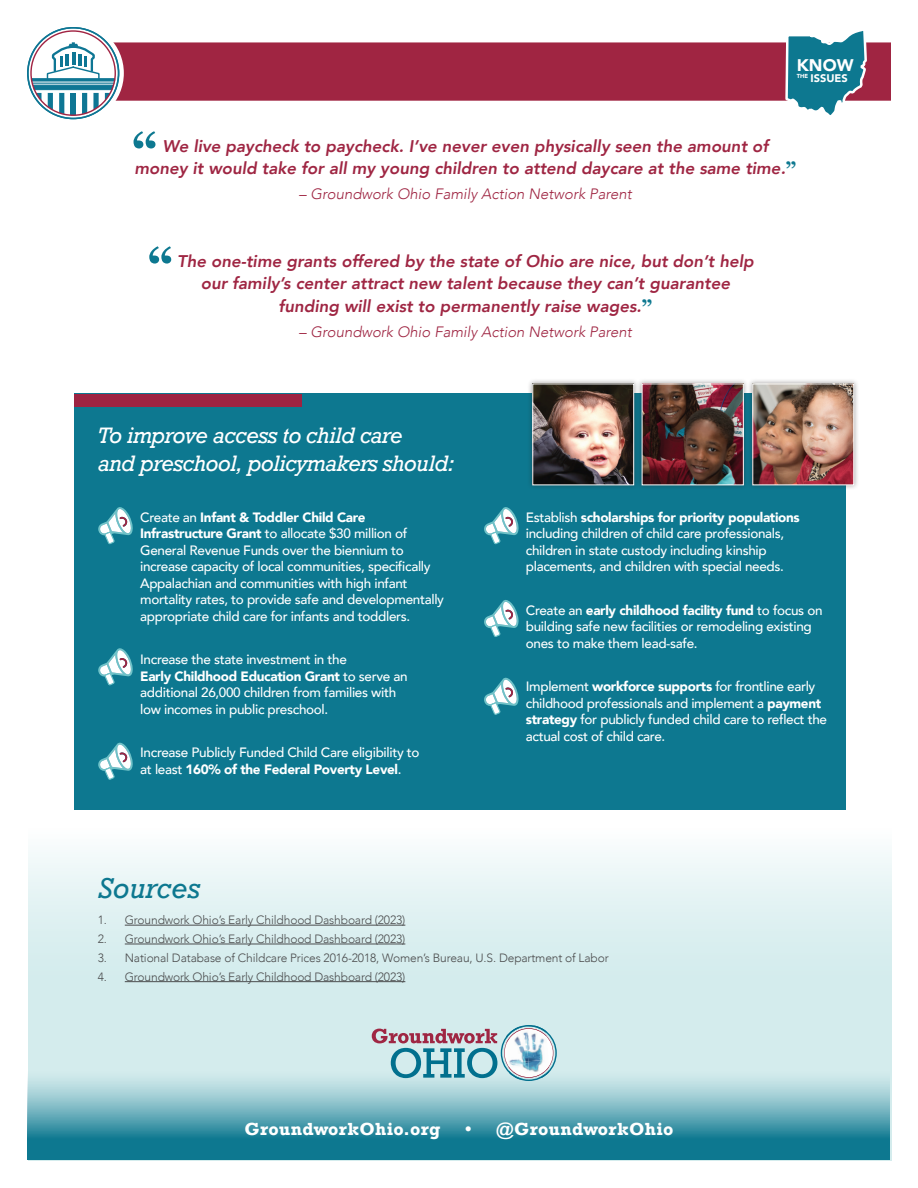
<style>
.page{position:relative;width:918px;height:1188px;background:#fff}
.page>*{position:absolute;margin:0;border:0;box-sizing:border-box;transform-origin:0 0}
.t1{font:700 50.25px "Georgia";color:#0d7890}
.t2{font:italic 27px "Rockwell";letter-spacing:.005em;color:#0d7890}
.t3{font:italic 21px/28.5px "Rockwell";letter-spacing:-.02em;color:#fff}
.t4{font:700 18px "Rockwell";letter-spacing:.02em;color:#fff}
.t5{font:italic 800 16.8px/22.5px "Avenir";color:#9f2643;text-align:center}
.t6{font:900 16.8px "Avenir";color:#fff}
.t7{font:italic 300 15px "Avenir";color:#9f2643}
.t8{font:500 13.5px/16.5px "Avenir";letter-spacing:-.025em;color:#fff}
.t9{font:300 12px "Avenir";letter-spacing:-.01em;color:#4b4c4d}
.t10{font:900 10.95px "Avenir";letter-spacing:.005em;color:#fff}
.s1{font-family:"Georgia";font-weight:700;font-style:normal;font-size:21px;color:#0d7890}
.s2{font-weight:900}
</style>
<div class="page">
<div style="left:114px;top:42px;width:777px;height:59px;background:#a02542"></div>
<div style="left:23px;top:23px;width:101px;height:101px;border:10px solid #fff;border-radius:50%"></div>
<svg style="left:28px;top:852px;width:864px;height:308px;background:#dceff0"></svg>
<svg style="left:28px;top:1054px;width:862px;height:106px;background:#71b2be"></svg>
<div style="left:74px;top:394px;width:771px;height:416px;background:#0d7890"></div>
<div style="left:74px;top:394px;width:227px;height:13px;background:#9d2342"></div>
<svg style="left:784px;top:31px;width:85px;height:84px"></svg>
<svg style="left:28px;top:28px;width:91px;height:91px"></svg>
<svg style="left:32px;top:42px;width:82px;height:72px"></svg>
<div style="left:27px;top:27px;width:92px;height:92px;border:2px solid #0e7694;border-radius:50%"></div>
<svg style="left:372px;top:1025px;width:185px;height:56px;background:#adc4cd"></svg>
<div style="left:637px;top:378px;width:112px;height:112px;background:#231f20;opacity:.4"></div>
<img style="left:644px;top:385px;width:98px;height:98px">
<div style="left:642px;top:383px;width:102px;height:102px;border:1px solid #fff"></div>
<div style="left:527px;top:378px;width:112px;height:112px;background:#231f20;opacity:.4"></div>
<img style="left:534px;top:385px;width:98px;height:98px">
<div style="left:532px;top:383px;width:102px;height:102px;border:1px solid #fff"></div>
<div style="left:747px;top:378px;width:112px;height:112px;background:#231f20;opacity:.4"></div>
<img style="left:754px;top:385px;width:98px;height:98px">
<div style="left:752px;top:383px;width:102px;height:102px;border:1px solid #fff"></div>
<svg style="left:98px;top:507px;width:35px;height:38px"></svg>
<svg style="left:484px;top:507px;width:35px;height:38px"></svg>
<svg style="left:484px;top:600px;width:35px;height:37px"></svg>
<svg style="left:98px;top:648px;width:35px;height:38px"></svg>
<svg style="left:484px;top:678px;width:35px;height:37px"></svg>
<svg style="left:98px;top:743px;width:35px;height:37px"></svg>
<hr style="left:125px;top:925px;width:280px;height:1px;background:#4b4c4d">
<hr style="left:125px;top:944px;width:280px;height:1px;background:#4b4c4d">
<hr style="left:125px;top:981px;width:280px;height:1px;background:#4b4c4d">
<p class="t6" style="left:797px;top:50px;width:58px">KNOW</p>
<p class="t10" style="left:797px;top:69px;width:53px"><sup>THE</sup> ISSUES</p>
<h1 class="t1" style="left:132px;top:123px;width:28px">“</h1>
<p class="t5" style="left:134px;top:135px;width:664px">We live paycheck to paycheck. I’ve never even physically seen the amount of money it would take for all my young children to attend daycare at the same time.<span class="s1">”</span></p>
<p class="t7" style="left:299px;top:185px;width:334px">– Groundwork Ohio Family Action Network Parent</p>
<h1 class="t1" style="left:148px;top:238px;width:28px">“</h1>
<p class="t5" style="left:177px;top:250px;width:578px">The one-time grants offered by the state of Ohio are nice, but don’t help our family’s center attract new talent because they can’t guarantee funding will exist to permanently raise wages.<span class="s1">”</span></p>
<p class="t7" style="left:299px;top:323px;width:334px">– Groundwork Ohio Family Action Network Parent</p>
<h3 class="t3" style="left:98px;top:421px;width:358px">To improve access to child care<br>and preschool, policymakers should:</h3>
<p class="t8" style="left:140px;top:508px;width:305px">Create an <span class="s2">Infant &amp; Toddler Child Care Infrastructure Grant</span> to allocate $30 million of General Revenue Funds over the biennium to increase capacity of local communities, specifically Appalachian and communities with high infant mortality rates, to provide safe and developmentally appropriate child care for infants and toddlers.</p>
<p class="t8" style="left:140px;top:651px;width:269px">Increase the state investment in the<br><span class="s2">Early Childhood Education Grant</span> to serve an additional 26,000 children from families with low incomes in public preschool.</p>
<p class="t8" style="left:140px;top:744px;width:281px">Increase Publicly Funded Child Care eligibility to at least <span class="s2">160% of the Federal Poverty Level</span>.</p>
<p class="t8" style="left:526px;top:508px;width:276px">Establish <span class="s2">scholarships for priority populations </span>including children of child care professionals, children in state custody including kinship placements, and children with special needs.</p>
<p class="t8" style="left:526px;top:601px;width:298px">Create an <span class="s2">early childhood facility fund</span> to focus on building safe new facilities or remodeling existing ones to make them lead-safe.</p>
<p class="t8" style="left:526px;top:678px;width:303px">Implement <span class="s2">workforce supports</span> for frontline early childhood professionals and implement a <span class="s2">payment strategy</span> for publicly funded child care to reflect the actual cost of child care.</p>
<h2 class="t2" style="left:98px;top:871px;width:104px">Sources</h2>
<p class="t9" style="left:98px;top:913px;width:309px">1. Groundwork Ohio’s Early Childhood Dashboard (2023)</p>
<p class="t9" style="left:98px;top:932px;width:309px">2. Groundwork Ohio’s Early Childhood Dashboard (2023)</p>
<p class="t9" style="left:98px;top:951px;width:512px">3. National Database of Childcare Prices 2016-2018, Women’s Bureau, U.S. Department of Labor</p>
<p class="t9" style="left:98px;top:970px;width:309px">4. Groundwork Ohio’s Early Childhood Dashboard (2023)</p>
<h3 class="t4" style="left:245px;top:1118px;width:197px">GroundworkOhio.org</h3>
<h3 class="t4" style="left:465px;top:1118px;width:210px">• @GroundworkOhio</h3>
</div>
